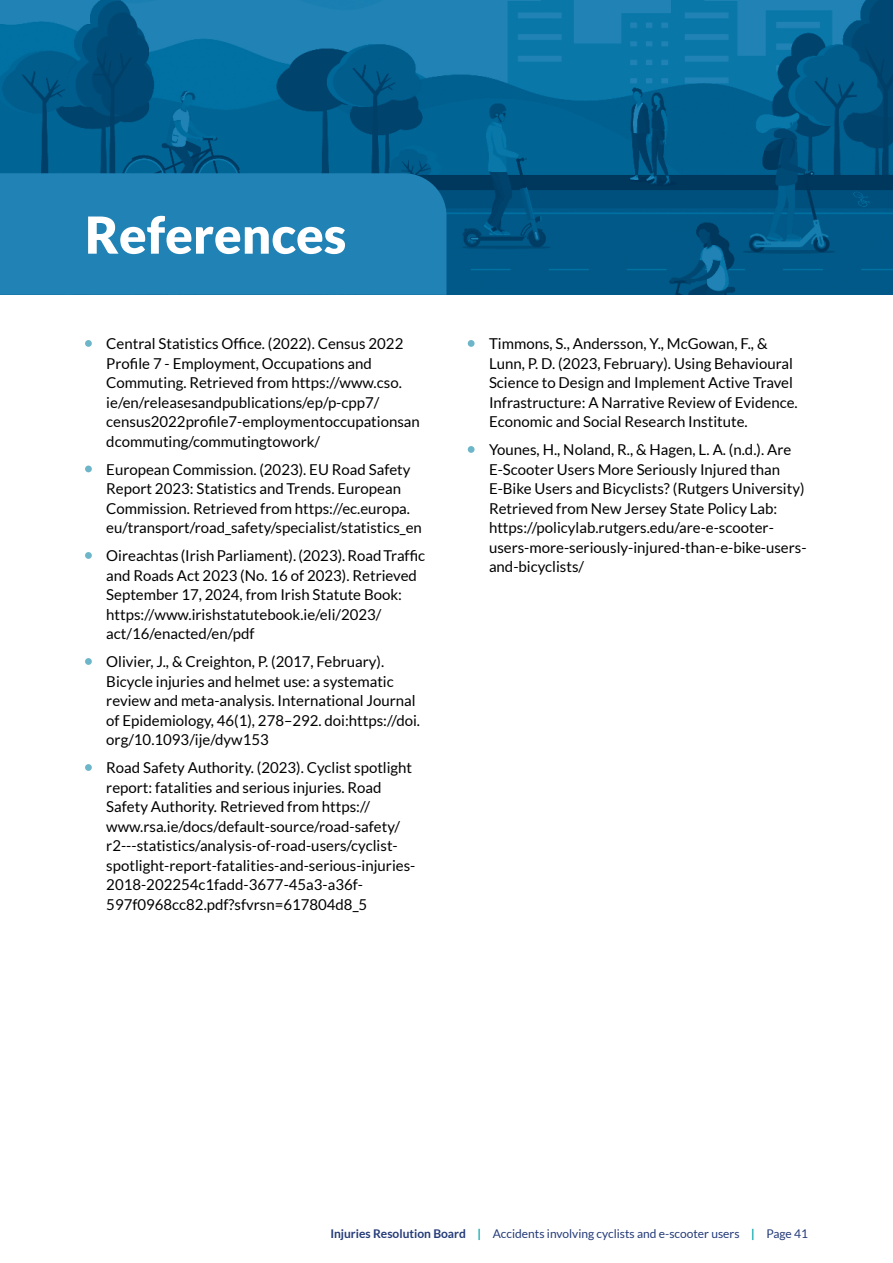
<style>
.page{position:relative;width:893px;height:1263px;background:#fff}
.page>*{position:absolute;margin:0;border:0;box-sizing:border-box;transform-origin:0 0}
.t1{font:900 51px "Lato";color:#fff}
.piab_bodt_10{font:15px/19.5px "Lato";color:#000}
.t2{font:12px "Lato";color:#243b78}
.s1{font-weight:700}
.s2{font-weight:700;color:#00a4a8}
</style>
<div class="page">
<img style="left:0;top:0;width:893px;height:295px">
<div style="left:0;top:173px;width:446px;height:122px;background:#2183b5"></div>
<div style="left:468px;top:340px;width:7px;height:7px;background:#6db6ca;border-radius:50%"></div>
<div style="left:468px;top:446px;width:7px;height:7px;background:#6db6ca;border-radius:50%"></div>
<div style="left:85px;top:340px;width:7px;height:7px;background:#6db6ca;border-radius:50%"></div>
<div style="left:85px;top:465px;width:7px;height:7px;background:#6db6ca;border-radius:50%"></div>
<div style="left:85px;top:552px;width:7px;height:7px;background:#6db6ca;border-radius:50%"></div>
<div style="left:85px;top:658px;width:7px;height:7px;background:#6db6ca;border-radius:50%"></div>
<div style="left:85px;top:764px;width:7px;height:7px;background:#6db6ca;border-radius:50%"></div>
<p class="t1" style="left:85px;top:205px;width:263px">References</p>
<p class="piab_bodt_10" style="left:106px;top:334px;width:315px">Central Statistics Office. (2022). Census 2022<br>Profile 7 - Employment, Occupations and Commuting. Retrieved from https://www.cso. ie/en/releasesandpublications/ep/p-cpp7/ census2022profile7-employmentoccupationsan dcommuting/commutingtowork/</p>
<p class="piab_bodt_10" style="left:106px;top:459px;width:317px">European Commission. (2023). EU Road Safety Report 2023: Statistics and Trends. European Commission. Retrieved from https://ec.europa. eu/transport/road_safety/specialist/statistics_en</p>
<p class="piab_bodt_10" style="left:106px;top:546px;width:320px">Oireachtas (Irish Parliament). (2023). Road Traffic and Roads Act 2023 (No. 16 of 2023). Retrieved September 17, 2024, from Irish Statute Book: https://www.irishstatutebook.ie/eli/2023/ act/16/enacted/en/pdf</p>
<p class="piab_bodt_10" style="left:106px;top:652px;width:315px">Olivier, J., &amp; Creighton, P. (2017, February).<br>Bicycle injuries and helmet use: a systematic review and meta-analysis. International Journal of Epidemiology, 46(1), 278–292. doi:https://doi. org/10.1093/ije/dyw153</p>
<p class="piab_bodt_10" style="left:106px;top:758px;width:311px">Road Safety Authority. (2023). Cyclist spotlight report: fatalities and serious injuries. Road Safety Authority. Retrieved from https:// www.rsa.ie/docs/default-source/road-safety/ r2---statistics/analysis-of-road-users/cyclist&shy;spotlight-report-fatalities-and-serious-injuries-2018-202254c1fadd-3677-45a3-a36f-597f0968cc82.pdf?sfvrsn=617804d8_5</p>
<p class="piab_bodt_10" style="left:489px;top:334px;width:310px">Timmons, S., Andersson, Y., McGowan, F., &amp; Lunn, P. D. (2023, February). Using Behavioural Science to Design and Implement Active Travel Infrastructure: A Narrative Review of Evidence.<br>Economic and Social Research Institute.</p>
<p class="piab_bodt_10" style="left:489px;top:440px;width:319px">Younes, H., Noland, R., &amp; Hagen, L. A. (n.d.). Are E-Scooter Users More Seriously Injured than E-Bike Users and Bicyclists? (Rutgers University)<br>Retrieved from New Jersey State Policy Lab: https://policylab.rutgers.edu/are-e-scooter&shy;users-more-seriously-injured-than-e-bike-users&shy;and-bicyclists/</p>
<p class="t2" style="left:330px;top:1226px;width:479px"><span class="s1">Injuries Resolution Board</span> <span class="s2">|</span> Accidents involving cyclists and e-scooter users <span class="s2">|</span> Page 41</p>
</div>
